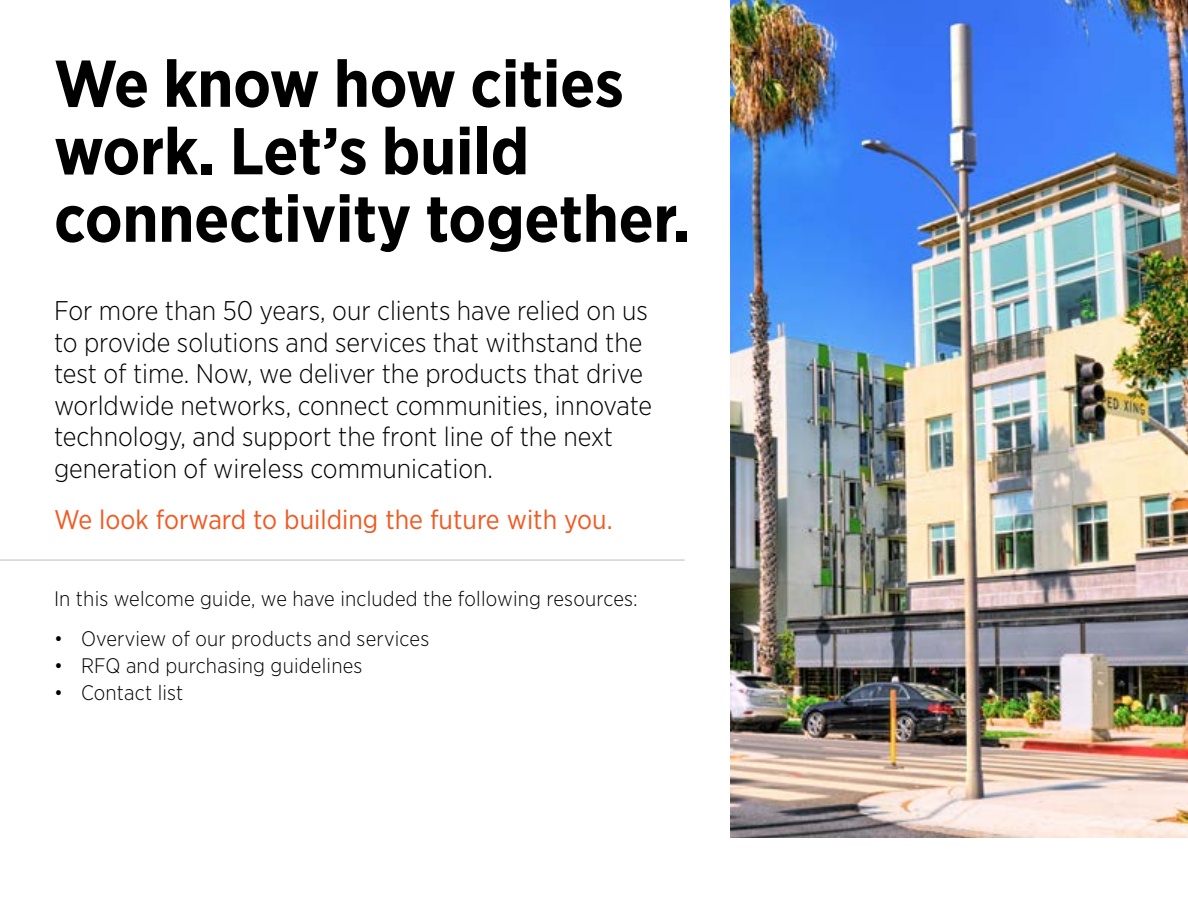
<style>
.page{position:relative;width:1188px;height:918px;background:#fff}
.page>*{position:absolute;margin:0;border:0;box-sizing:border-box;transform-origin:0 0}
.t1{font:700 66px/67.5px "Gotham Narrow";letter-spacing:-.005em;color:#000}
.t2{font:300 27px/31.5px "Gotham Narrow";color:#000}
.t3{font:27px "Gotham Narrow";color:#f15a22}
.t4{font:300 21px "Gotham Narrow";letter-spacing:.01em;color:#000}
</style>
<div class="page">
<img style="left:730px;top:0;width:458px;height:838px">
<hr style="left:0;top:559px;width:685px;height:2px;background:#d1d3d4">
<p class="t1" style="left:54px;top:49px;width:638px">We know how cities work. Let’s build connectivity together.</p>
<p class="t2" style="left:54px;top:294px;width:600px">For more than 50 years, our clients have relied on us to provide solutions and services that withstand the test of time. Now, we deliver the products that drive worldwide networks, connect communities, innovate technology, and support the front line of the next generation of wireless communication.</p>
<p class="t3" style="left:54px;top:503px;width:560px">We look forward to building the future with you.</p>
<p class="t4" style="left:54px;top:586px;width:585px">In this welcome guide, we have included the following resources:</p>
<p class="t4" style="left:54px;top:626px;width:377px">• Overview of our products and services</p>
<p class="t4" style="left:54px;top:653px;width:310px">• RFQ and purchasing guidelines</p>
<p class="t4" style="left:54px;top:680px;width:131px">• Contact list</p>
</div>
